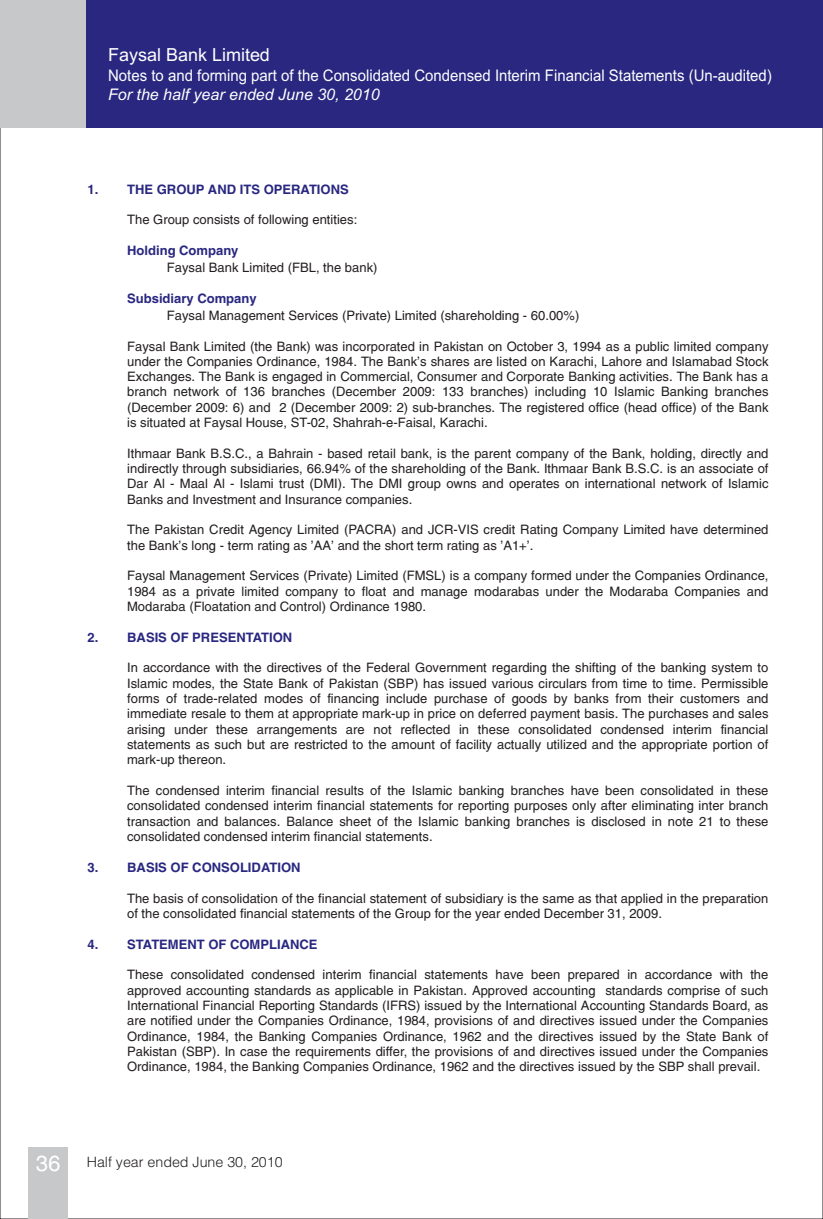
<style>
.page{position:relative;width:823px;height:1219px;background:#fff}
.page>*{position:absolute;margin:0;border:0;box-sizing:border-box;transform-origin:0 0}
.t1{font:22px "Switzerland";color:#fff}
.t2{font:18px "Arial";color:#fff}
.t3{font:16px "Arial";color:#fff;scale:.94 1}
.t4{font:italic 16px "Arial";color:#fff}
.t5{font:14.2px "Switzerland Light";color:#231f20}
.t6{font:13px/15.4px "Switzerland";color:#231f20;text-align:justify}
.t7{font:700 13px "Switzerland";color:#292780}
</style>
<div class="page">
<div style="left:28px;top:1147px;width:40px;height:72px;background:#c7c8ca"></div>
<div style="left:0;top:0;width:822px;height:128px;background:#292780"></div>
<div style="left:0;top:0;width:86px;height:128px;background:#c7c8ca"></div>
<h2 class="t2" style="left:108px;top:48px;width:163px">Faysal Bank Limited</h2>
<p class="t3" style="left:108px;top:69px;width:707px">Notes to and forming part of the Consolidated Condensed Interim Financial Statements (Un-audited)</p>
<p class="t4" style="left:108px;top:88px;width:273px">For the half year ended June 30, 2010</p>
<p class="t7" style="left:87px;top:181px;width:263px">1. THE GROUP AND ITS OPERATIONS</p>
<p class="t6" style="left:127px;top:214px;width:231px">The Group consists of following entities:</p>
<p class="t6" style="left:167px;top:261px;width:212px">Faysal Bank Limited (FBL, the bank)</p>
<p class="t6" style="left:167px;top:309px;width:413px">Faysal Management Services (Private) Limited (shareholding - 60.00%)</p>
<p class="t6" style="left:127px;top:340px;width:642px">Faysal Bank Limited (the Bank) was incorporated in Pakistan on October 3, 1994 as a public limited company under the Companies Ordinance, 1984. The Bank's shares are listed on Karachi, Lahore and Islamabad Stock Exchanges. The Bank is engaged in Commercial, Consumer and Corporate Banking activities. The Bank has a branch network of 136 branches (December 2009: 133 branches) including 10 Islamic Banking branches (December 2009: 6) and 2 (December 2009: 2) sub-branches. The registered office (head office) of the Bank is situated at Faysal House, ST-02, Shahrah-e-Faisal, Karachi.</p>
<p class="t6" style="left:127px;top:447px;width:642px">Ithmaar Bank B.S.C., a Bahrain - based retail bank, is the parent company of the Bank, holding, directly and indirectly through subsidiaries, 66.94% of the shareholding of the Bank. Ithmaar Bank B.S.C. is an associate of Dar Al - Maal Al - Islami trust (DMI). The DMI group owns and operates on international network of Islamic Banks and Investment and Insurance companies.</p>
<p class="t6" style="left:127px;top:524px;width:642px">The Pakistan Credit Agency Limited (PACRA) and JCR-VIS credit Rating Company Limited have determined the Bank's long - term rating as 'AA' and the short term rating as 'A1+'.</p>
<p class="t6" style="left:127px;top:570px;width:642px">Faysal Management Services (Private) Limited (FMSL) is a company formed under the Companies Ordinance, 1984 as a private limited company to float and manage modarabas under the Modaraba Companies and Modaraba (Floatation and Control) Ordinance 1980.</p>
<p class="t7" style="left:127px;top:243px;width:113px">Holding Company</p>
<p class="t7" style="left:127px;top:291px;width:131px">Subsidiary Company</p>
<p class="t7" style="left:87px;top:629px;width:206px">2. BASIS OF PRESENTATION</p>
<p class="t6" style="left:127px;top:662px;width:642px">In accordance with the directives of the Federal Government regarding the shifting of the banking system to Islamic modes, the State Bank of Pakistan (SBP) has issued various circulars from time to time. Permissible forms of trade-related modes of financing include purchase of goods by banks from their customers and immediate resale to them at appropriate mark-up in price on deferred payment basis. The purchases and sales arising under these arrangements are not reflected in these consolidated condensed interim financial statements as such but are restricted to the amount of facility actually utilized and the appropriate portion of mark-up thereon.</p>
<p class="t6" style="left:127px;top:784px;width:642px">The condensed interim financial results of the Islamic banking branches have been consolidated in these consolidated condensed interim financial statements for reporting purposes only after eliminating inter branch transaction and balances. Balance sheet of the Islamic banking branches is disclosed in note 21 to these consolidated condensed interim financial statements.</p>
<p class="t7" style="left:87px;top:859px;width:214px">3. BASIS OF CONSOLIDATION</p>
<p class="t6" style="left:127px;top:892px;width:642px">The basis of consolidation of the financial statement of subsidiary is the same as that applied in the preparation of the consolidated financial statements of the Group for the year ended December 31, 2009.</p>
<p class="t7" style="left:87px;top:936px;width:231px">4. STATEMENT OF COMPLIANCE</p>
<p class="t6" style="left:127px;top:969px;width:642px">These consolidated condensed interim financial statements have been prepared in accordance with the approved accounting standards as applicable in Pakistan. Approved accounting standards comprise of such International Financial Reporting Standards (IFRS) issued by the International Accounting Standards Board, as are notified under the Companies Ordinance, 1984, provisions of and directives issued under the Companies Ordinance, 1984, the Banking Companies Ordinance, 1962 and the directives issued by the State Bank of Pakistan (SBP). In case the requirements differ, the provisions of and directives issued under the Companies Ordinance, 1984, the Banking Companies Ordinance, 1962 and the directives issued by the SBP shall prevail.</p>
<h1 class="t1" style="left:36px;top:1150px;width:26px">36</h1>
<p class="t5" style="left:87px;top:1153px;width:197px">Half year ended June 30, 2010</p>
</div>
